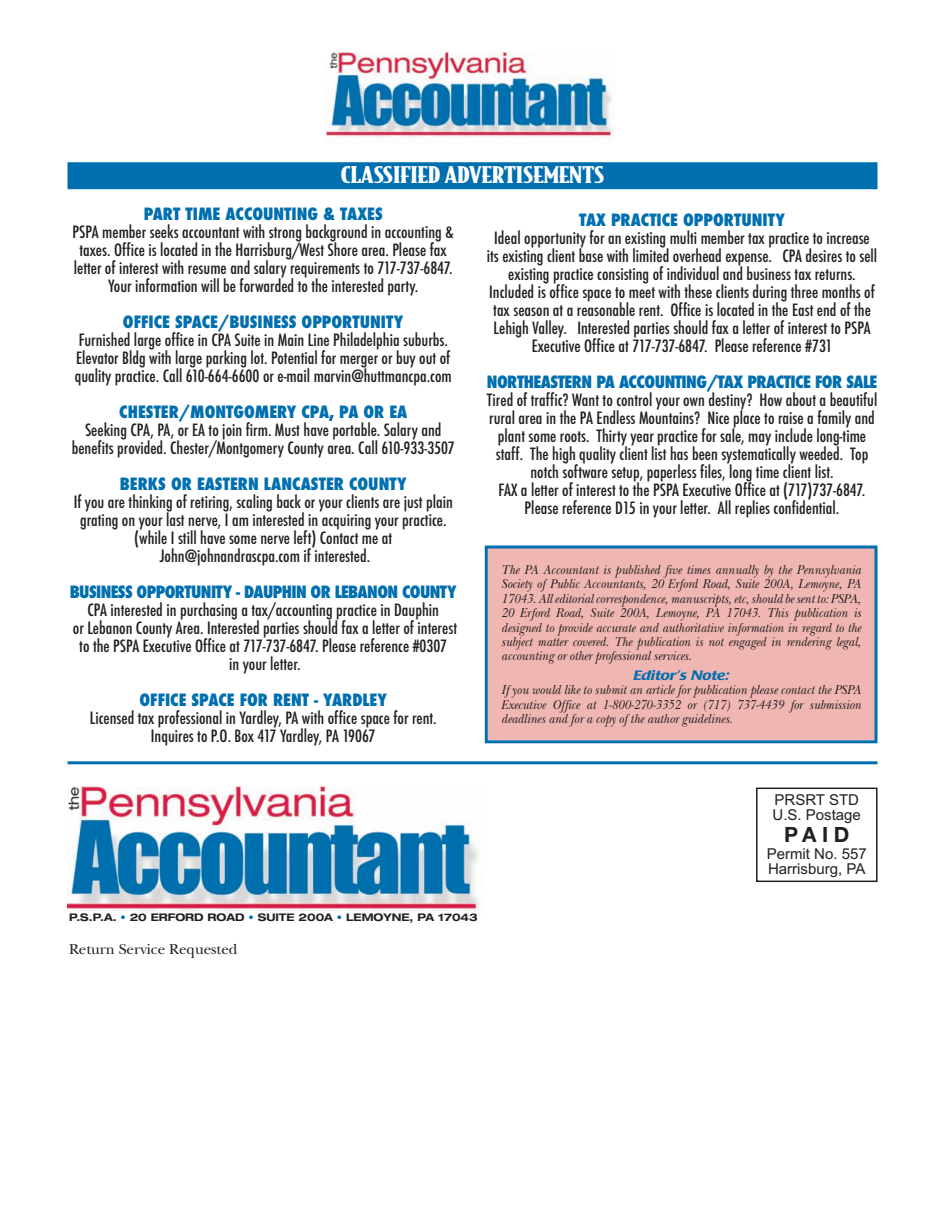
<style>
.page{position:relative;width:945px;height:1215px;background:#fff}
.page>*{position:absolute;margin:0;border:0;box-sizing:border-box;transform-origin:0 0}
.t1{font:900 21.9px "Bodega Serif";color:#fff;scale:1.23 1}
.t2{font:700 21px "Helvetica Neue";color:#231f20}
.t3{font:500 condensed 16.5px/18px "Futura";color:#231f20;text-align:center}
.t4{font:800 condensed 16.5px "Futura";color:#006faf}
.t5{font:800 condensed 16.5px "Futura";letter-spacing:-.03em;color:#006faf}
.t6{font:800 condensed 16.5px "Futura";letter-spacing:-.035em;color:#006faf}
.t7{font:15px/15px "Arial";color:#231f20}
.t8{font:15px "New Baskerville";color:#231f20}
.t9{font:italic 13.5px/14.4px "New Baskerville";color:#231f20;text-align:justify;scale:.9 1}
.t10{font:italic 500 13.5px "Poppl Laudatio";color:#006faf;scale:1.2 1}
.t11{font:700 expanded 10.5px "Helvetica Neue";color:#231f20}
.s1{color:#006faf}
</style>
<div class="page">
<div style="left:488px;top:548px;width:386px;height:192px;background:#f0b7b2"></div>
<div style="left:485px;top:545px;width:393px;height:198px;border:3px solid #006faf"></div>
<img style="left:326px;top:52px;width:288px;height:90px">
<img style="left:68px;top:787px;width:411px;height:125px">
<hr style="left:68px;top:761px;width:810px;height:3px;background:#006faf">
<div style="left:756px;top:788px;width:122px;height:94px;border:2px solid #231f20"></div>
<div style="left:68px;top:162px;width:810px;height:27px;background:#006faf"></div>
<h1 class="t1" style="left:340px;top:166px;width:216px">CLASSIFIED ADVERTISEMENTS</h1>
<p class="t4" style="left:144px;top:207px;width:240px">PART TIME ACCOUNTING &amp; TAXES</p>
<p class="t3" style="left:73px;top:224px;width:383px">PSPA member seeks accountant with strong background in accounting &amp; taxes. Office is located in the Harrisburg/West Shore area. Please fax letter of interest with resume and salary requirements to 717-737-6847.<br>Your information will be forwarded to the interested party.</p>
<p class="t4" style="left:123px;top:315px;width:282px">OFFICE SPACE/BUSINESS OPPORTUNITY</p>
<p class="t3" style="left:75px;top:332px;width:378px;text-align:left">Furnished large office in CPA Suite in Main Line Philadelphia suburbs.<br>Elevator Bldg with large parking lot. Potential for merger or buy out of quality practice. Call 610-664-6600 or e-mail marvin@huttmancpa.com</p>
<p class="t4" style="left:119px;top:405px;width:290px">CHESTER/MONTGOMERY CPA, PA OR EA</p>
<p class="t3" style="left:72px;top:422px;width:385px">Seeking CPA, PA, or EA to join firm. Must have portable. Salary and benefits provided. Chester/Montgomery County area. Call 610-933-3507</p>
<p class="t4" style="left:120px;top:477px;width:288px">BERKS OR EASTERN LANCASTER COUNTY</p>
<p class="t3" style="left:74px;top:494px;width:381px">If you are thinking of retiring, scaling back or your clients are just plain grating on your last nerve, I am interested in acquiring your practice. (while I still have some nerve left) Contact me at John@johnandrascpa.com if interested.</p>
<p class="t6" style="left:70px;top:585px;width:388px">BUSINESS OPPORTUNITY - DAUPHIN OR LEBANON COUNTY</p>
<p class="t3" style="left:73px;top:602px;width:386px">CPA interested in purchasing a tax/accounting practice in Dauphin<br>or Lebanon County Area. Interested parties should fax a letter of interest to the PSPA Executive Office at 717-737-6847. Please reference #0307<br>in your letter.</p>
<p class="t4" style="left:140px;top:693px;width:249px">OFFICE SPACE FOR RENT - YARDLEY</p>
<p class="t3" style="left:90px;top:710px;width:349px">Licensed tax professional in Yardley, PA with office space for rent.<br>Inquires to P.O. Box 417 Yardley, PA 19067</p>
<p class="t4" style="left:579px;top:213px;width:207px">TAX PRACTICE OPPORTUNITY</p>
<p class="t3" style="left:487px;top:230px;width:392px">Ideal opportunity for an existing multi member tax practice to increase its existing client base with limited overhead expense. CPA desires to sell existing practice consisting of individual and business tax returns.<br>Included is office space to meet with these clients during three months of tax season at a reasonable rent. Office is located in the East end of the Lehigh Valley. Interested parties should fax a letter of interest to PSPA Executive Office at 717-737-6847. Please reference #731</p>
<p class="t5" style="left:487px;top:375px;width:392px">NORTHEASTERN PA ACCOUNTING/TAX PRACTICE FOR SALE</p>
<p class="t3" style="left:487px;top:392px;width:392px">Tired of traffic? Want to control your own destiny? How about a beautiful rural area in the PA Endless Mountains? Nice place to raise a family and plant some roots. Thirty year practice for sale, may include long-time staff. The high quality client list has been systematically weeded. Top notch software setup, paperless files, long time client list.<br>FAX a letter of interest to the PSPA Executive Office at (717)737-6847.<br>Please reference D15 in your letter. All replies confidential.</p>
<p class="t9" style="left:501px;top:564px;width:401px">The PA Accountant is published five times annually by the Pennsylvania Society of Public Accountants, 20 Erford Road, Suite 200A, Lemoyne, PA 17043. All editorial correspondence, manuscripts, etc, should be sent to: PSPA, 20 Erford Road, Suite 200A, Lemoyne, PA 17043. This publication is designed to provide accurate and authoritative information in regard to the subject matter covered. The publication is not engaged in rendering legal, accounting or other professional services.</p>
<p class="t10" style="left:633px;top:670px;width:82px">Editor’s Note:</p>
<p class="t9" style="left:501px;top:684px;width:401px">If you would like to submit an article for publication please contact the PSPA Executive Office at 1-800-270-3352 or (717) 737-4439 for submission deadlines and for a copy of the author guidelines.</p>
<p class="t11" style="left:69px;top:913px;width:410px">P.S.P.A. <span class="s1">•</span> 20 ERFORD ROAD <span class="s1">•</span> SUITE 200A <span class="s1">•</span> LEMOYNE, PA 17043</p>
<p class="t8" style="left:69px;top:944px;width:170px">Return Service Requested</p>
<p class="t7" style="left:773px;top:793px;width:90px">PRSRT STD<br>U.S. Postage</p>
<p class="t2" style="left:784px;top:827px;width:67px">PAID</p>
<p class="t7" style="left:767px;top:846px;width:102px">Permit No. 557<br>Harrisburg, PA</p>
</div>
